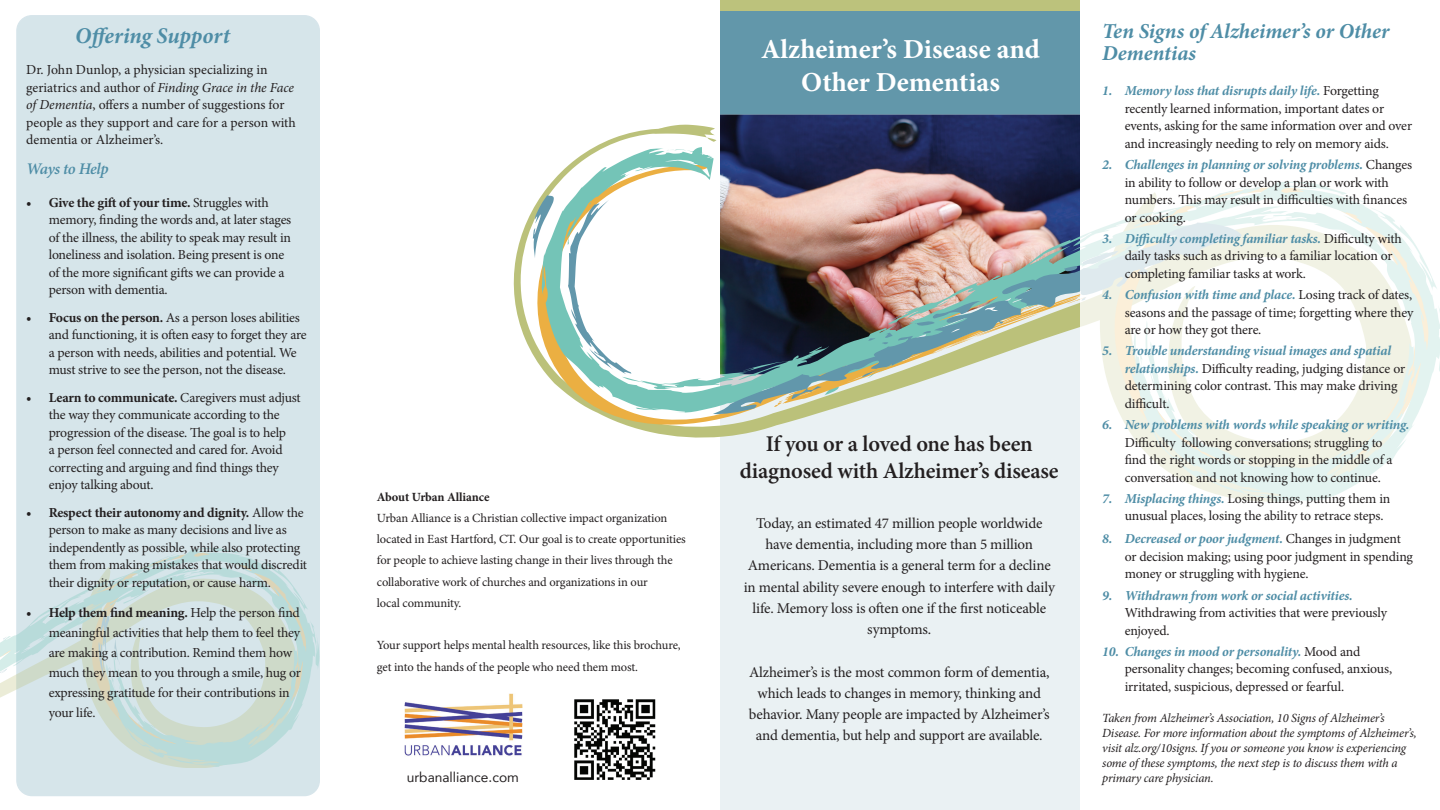
<style>
.page{position:relative;width:1440px;height:810px;background:#fff}
.page>*{position:absolute;margin:0;border:0;box-sizing:border-box;transform-origin:0 0}
.t1{font:700 27.5px/33px "Minion Pro";color:#fff;text-align:center}
.t2{font:600 22.5px/27.5px "Minion Pro";letter-spacing:-.01em;color:#231f20;text-align:center}
.t3{font:italic 700 22.5px "Minion Pro";letter-spacing:-.005em;color:#4e8da6}
.t4{font:italic 700 21.25px/22.5px "Minion Pro";color:#4e8da6}
.t5{font:italic 600 16.25px "Minion Pro";letter-spacing:-.03em;color:#4e8da6}
.t6{font:15px/21.2px "Minion Pro";letter-spacing:-.01em;color:#231f20;text-align:center}
.t7{font:13.75px/17.5px "Minion Pro";letter-spacing:-.015em;color:#231f20}
.t8{font:italic 700 13.75px "Minion Pro";letter-spacing:-.015em;color:#4e8da6}
.t9{font:13.75px "Avenir";color:#231f20}
.t10{font:12.5px/21.2px "Minion Pro";letter-spacing:-.01em;color:#231f20}
.t11{font:italic 12.5px/15px "Minion Pro";letter-spacing:-.015em;color:#231f20}
.t12{font:700 12.5px "Minion Pro";letter-spacing:-.01em;color:#231f20}
.s1{font-style:italic}
.s2{font-weight:700}
.s3{font-weight:700;font-style:italic;color:#4e8da6}
</style>
<div class="page">
<div style="left:17px;top:16px;width:302px;height:780px;background:#d6e5ea;border-radius:15px"></div>
<div style="left:720px;top:502px;width:360px;height:308px;background:#eaf1f3"></div>
<div style="left:720px;top:0;width:360px;height:18px;background:#bcc27c"></div>
<svg style="left:0;top:548px;width:320px;height:219px"></svg>
<svg style="left:99px;top:610px;width:21px;height:70px"></svg>
<svg style="left:2px;top:636px;width:6px;height:5px"></svg>
<svg style="left:0;top:668px;width:8px;height:6px"></svg>
<div style="left:720px;top:11px;width:360px;height:104px;background:#6297aa"></div>
<img style="left:404px;top:693px;width:119px;height:63px">
<img style="left:720px;top:115px;width:360px;height:13px">
<svg style="left:513px;top:128px;width:567px;height:215px"></svg>
<svg style="left:542px;top:147px;width:538px;height:355px"></svg>
<svg style="left:568px;top:200px;width:64px;height:174px"></svg>
<svg style="left:532px;top:194px;width:24px;height:64px"></svg>
<svg style="left:652px;top:125px;width:72px;height:12px"></svg>
<img style="left:713px;top:223px;width:367px;height:192px">
<svg style="left:1080px;top:182px;width:360px;height:320px"></svg>
<img style="left:574px;top:699px;width:82px;height:81px">
<h2 class="t3" style="left:75px;top:19px;width:156px">Offering Support</h2>
<p class="t7" style="left:26px;top:61px;width:271px">Dr. John Dunlop, a physician specializing in geriatrics and author of <span class="s1">Finding Grace in the Face of Dementia</span>, offers a number of suggestions for people as they support and care for a person with dementia or Alzheimer’s.</p>
<p class="t5" style="left:26px;top:158px;width:84px">Ways to Help</p>
<p class="t7" style="left:49px;top:194px;width:244px;text-indent:-22px"><span class="s2">• Give the gift of your time.</span> Struggles with memory, finding the words and, at later stages of the illness, the ability to speak may result in loneliness and isolation. Being present is one of the more significant gifts we can provide a person with dementia.</p>
<p class="t7" style="left:49px;top:309px;width:259px;text-indent:-22px"><span class="s2">• Focus on the person.</span> As a person loses abilities and functioning, it is often easy to forget they are a person with needs, abilities and potential. We must strive to see the person, not the disease.</p>
<p class="t7" style="left:49px;top:389px;width:254px;text-indent:-22px"><span class="s2">• Learn to communicate.</span> Caregivers must adjust the way they communicate according to the progression of the disease. The goal is to help<br>a person feel connected and cared for. Avoid correcting and arguing and find things they enjoy talking about.</p>
<p class="t7" style="left:49px;top:504px;width:260px;text-indent:-22px"><span class="s2">• Respect their autonomy and dignity.</span> Allow the person to make as many decisions and live as independently as possible, while also protecting them from making mistakes that would discredit their dignity or reputation, or cause harm.</p>
<p class="t7" style="left:49px;top:603px;width:254px;line-height:20px;text-indent:-22px"><span class="s2">• Help them find meaning.</span> Help the person find meaningful activities that help them to feel they are making a contribution. Remind them how much they mean to you through a smile, hug or expressing gratitude for their contributions in your life.</p>
<p class="t12" style="left:377px;top:488px;width:114px">About Urban Alliance</p>
<p class="t10" style="left:377px;top:507px;width:310px">Urban Alliance is a Christian collective impact organization located in East Hartford, CT. Our goal is to create opportunities for people to achieve lasting change in their lives through the collaborative work of churches and organizations in our<br>local community.</p>
<p class="t10" style="left:377px;top:635px;width:305px">Your support helps mental health resources, like this brochure, get into the hands of the people who need them most.</p>
<p class="t9" style="left:407px;top:766px;width:114px">urbanalliance.com</p>
<h1 class="t1" style="left:761px;top:32px;width:280px">Alzheimer’s Disease and<br>Other Dementias</h1>
<h2 class="t2" style="left:740px;top:430px;width:320px">If you or a loved one has been diagnosed with Alzheimer’s disease</h2>
<p class="t6" style="left:744px;top:512px;width:313px">Today, an estimated 47 million people worldwide have dementia, including more than 5 million Americans. Dementia is a general term for a decline in mental ability severe enough to interfere with daily life. Memory loss is often one if the first noticeable symptoms.</p>
<p class="t6" style="left:749px;top:661px;width:302px">Alzheimer’s is the most common form of dementia, which leads to changes in memory, thinking and behavior. Many people are impacted by Alzheimer’s and dementia, but help and support are available.</p>
<h3 class="t4" style="left:1102px;top:20px;width:289px">Ten Signs of Alzheimer’s or Other<br>Dementias</h3>
<p class="t7" style="left:1125px;top:82px;width:289px;text-indent:-22px"><span class="s3">1. Memory loss that disrupts daily life.</span> Forgetting recently learned information, important dates or events, asking for the same information over and over and increasingly needing to rely on memory aids.</p>
<p class="t7" style="left:1125px;top:156px;width:289px;text-indent:-22px"><span class="s3">2. Challenges in planning or solving problems.</span> Changes in ability to follow or develop a plan or work with numbers. This may result in difficulties with finances or cooking.</p>
<p class="t7" style="left:1125px;top:230px;width:279px;text-indent:-22px"><span class="s3">3. Difficulty completing familiar tasks.</span> Difficulty with daily tasks such as driving to a familiar location or completing familiar tasks at work.</p>
<p class="t7" style="left:1125px;top:286px;width:290px;text-align:justify;text-indent:-22px"><span class="s3">4. Confusion with time and place.</span> Losing track of dates, seasons and the passage of time; forgetting where they are or how they got there.</p>
<p class="t7" style="left:1125px;top:342px;width:282px;text-indent:-22px"><span class="s3">5. Trouble understanding visual images and spatial relationships.</span> Difficulty reading, judging distance or determining color contrast. This may make driving difficult.</p>
<p class="t8" style="left:1102px;top:415px;width:309px">6. New problems with words while speaking or writing.</p>
<p class="t7" style="left:1125px;top:433px;width:269px">Difficulty following conversations; struggling to find the right words or stopping in the middle of a conversation and not knowing how to continue.</p>
<p class="t7" style="left:1125px;top:490px;width:267px;text-indent:-22px"><span class="s3">7. Misplacing things.</span> Losing things, putting them in unusual places, losing the ability to retrace steps.</p>
<p class="t7" style="left:1125px;top:530px;width:290px;text-indent:-22px"><span class="s3">8. Decreased or poor judgment.</span> Changes in judgment or decision making; using poor judgment in spending money or struggling with hygiene.</p>
<p class="t8" style="left:1102px;top:585px;width:252px">9. Withdrawn from work or social activities.</p>
<p class="t7" style="left:1125px;top:604px;width:264px">Withdrawing from activities that were previously enjoyed.</p>
<p class="t7" style="left:1125px;top:643px;width:269px;text-indent:-22px"><span class="s3">10. Changes in mood or personality.</span> Mood and personality changes; becoming confused, anxious, irritated, suspicious, depressed or fearful.</p>
<p class="t11" style="left:1102px;top:711px;width:316px">Taken from Alzheimer’s Association, 10 Signs of Alzheimer’s Disease. For more information about the symptoms of Alzheimer’s, visit alz.org/10signs. If you or someone you know is experiencing some of these symptoms, the next step is to discuss them with a primary care physician.</p>
</div>
